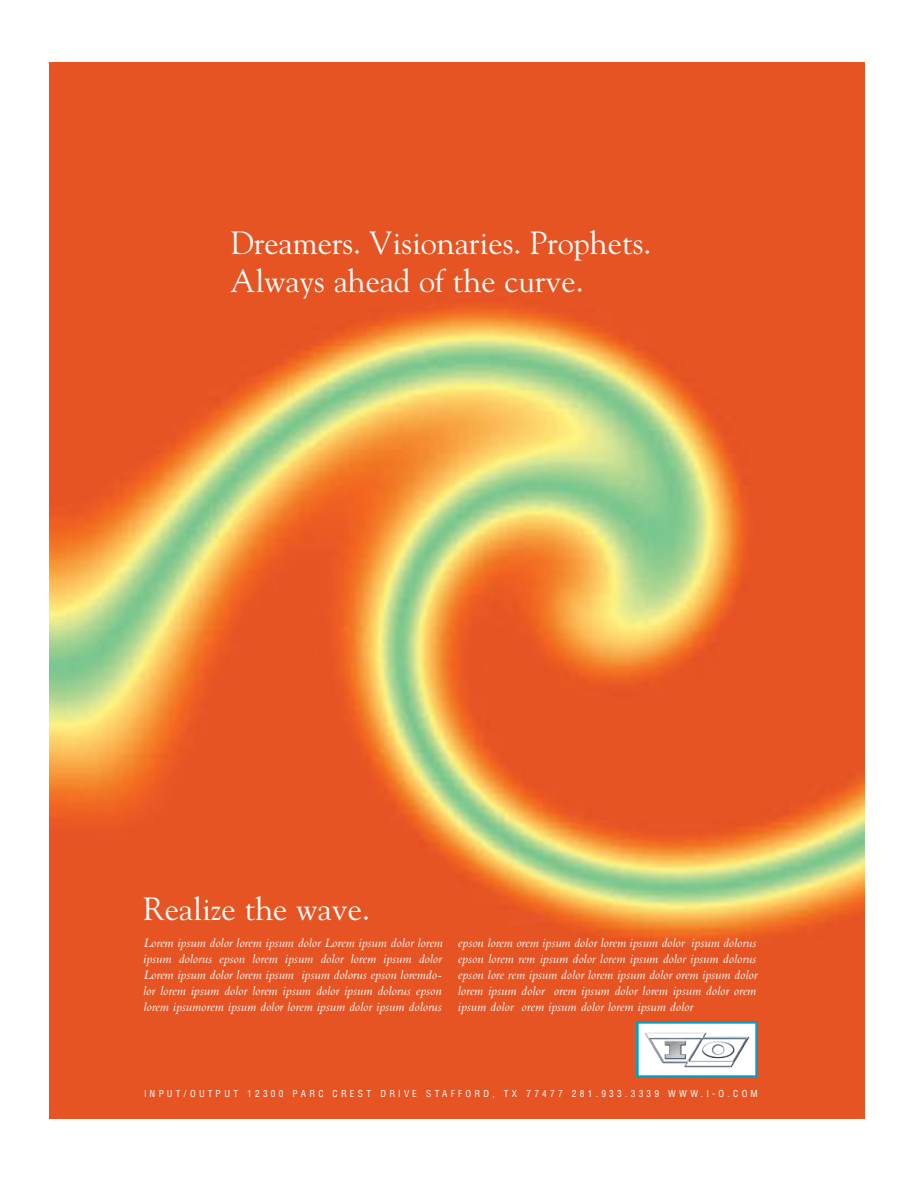
<style>
.page{position:relative;width:918px;height:1188px;background:#fff}
.page>*{position:absolute;margin:0;border:0;box-sizing:border-box;transform-origin:0 0}
.t1{font:32.1px/38.4px "Goudy";color:#fff}
.t2{font:italic 13.35px/16px "Bembo";color:#fff;text-align:justify}
.t3{font:condensed 9.3px "Helvetica";letter-spacing:.355em;color:#fff}
</style>
<div class="page">
<img style="left:49px;top:63px;width:815px;height:1056px">
<img style="left:636px;top:1021px;width:122px;height:57px">
<h1 class="t1" style="left:230px;top:226px;width:422px">Dreamers. Visionaries. Prophets.<br>Always ahead of the curve.</h1>
<h1 class="t1" style="left:143px;top:892px;width:228px">Realize the wave.</h1>
<p class="t2" style="left:143px;top:936px;width:301px">Lorem ipsum dolor lorem ipsum dolor Lorem ipsum dolor lorem ipsum dolorus epson lorem ipsum dolor lorem ipsum dolor Lorem ipsum dolor lorem ipsum ipsum dolorus epson loremdo&shy;lor lorem ipsum dolor lorem ipsum dolor ipsum dolorus epson lorem ipsumorem ipsum dolor lorem ipsum dolor ipsum dolorus</p>
<p class="t2" style="left:458px;top:936px;width:301px">epson lorem orem ipsum dolor lorem ipsum dolor ipsum dolorus epson lorem rem ipsum dolor lorem ipsum dolor ipsum dolorus epson lore rem ipsum dolor lorem ipsum dolor orem ipsum dolor lorem ipsum dolor orem ipsum dolor lorem ipsum dolor orem ipsum dolor orem ipsum dolor lorem ipsum dolor</p>
<p class="t3" style="left:144px;top:1090px;width:615px">INPUT/OUTPUT 12300 PARC CREST DRIVE STAFFORD, TX 77477 281.933.3339 WWW. I - O . C O M</p>
</div>
